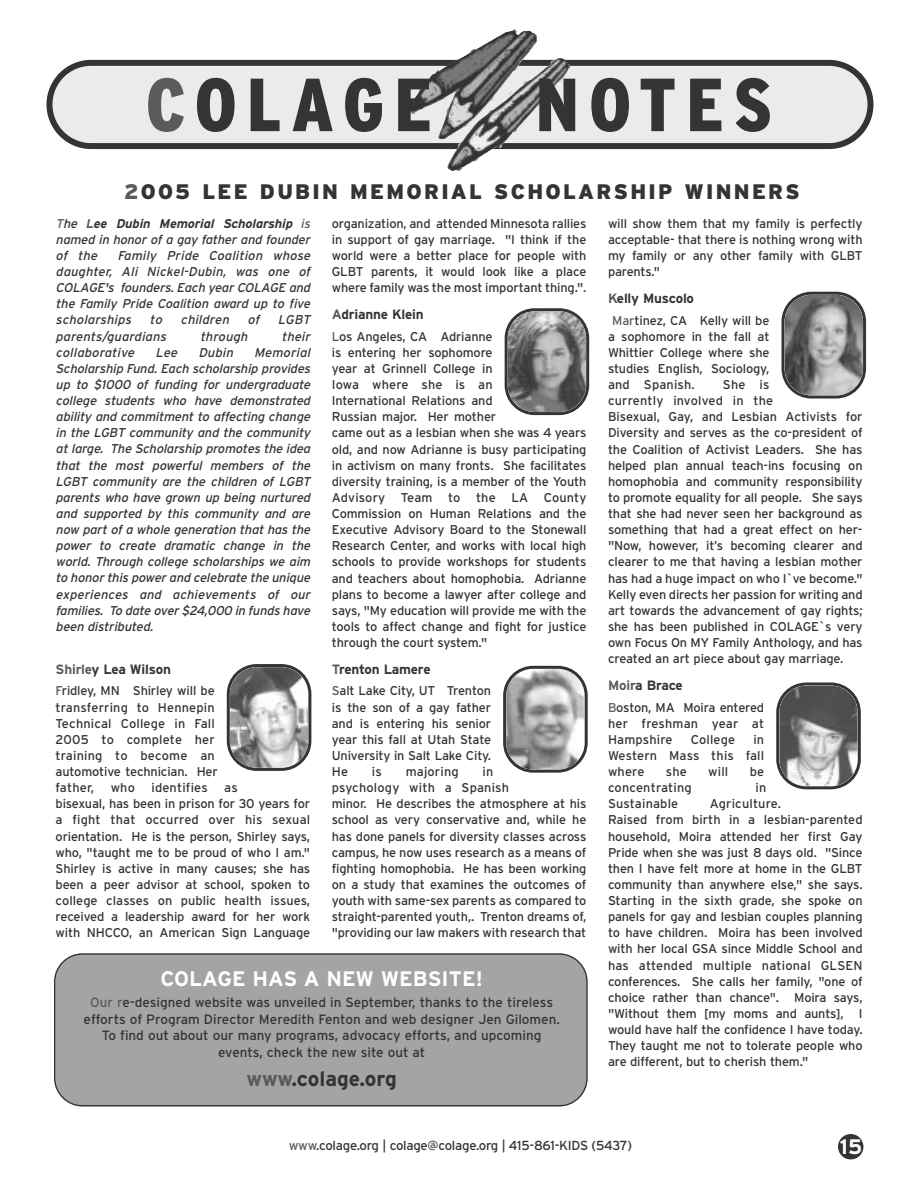
<style>
.page{position:relative;width:918px;height:1188px;background:#fff}
.page>*{position:absolute;margin:0;border:0;box-sizing:border-box;transform-origin:0 0}
.t1{font:900 condensed 75px "Interstate";letter-spacing:.13em;color:#343434}
.t2{font:900 21px "Interstate";letter-spacing:.105em;color:#343434}
.t3{font:700 21px "Interstate";color:#fff}
.t4{font:700 21px "Interstate";color:#343434}
.t5{font:13.5px/16.5px "Interstate";color:#343434;text-align:center}
.t6{font:700 13.5px "Interstate";letter-spacing:-.015em;color:#343434}
.t7{font:13.2px "Interstate";letter-spacing:-.02em;color:#343434}
.t8{font:12.75px/16px "Interstate";letter-spacing:-.015em;color:#343434;text-align:justify}
.t9{font:italic 12.75px/16px "Interstate";letter-spacing:-.015em;color:#343434;text-align:justify}
.t10{font:12.75px/16px "Interstate";letter-spacing:.005em;color:#343434}
.t11{font:12.75px "Interstate";letter-spacing:.015em;color:#343434}
.t12{font:italic 12.75px "Interstate";letter-spacing:.015em;color:#343434}
.s1{color:#5a5b5d}
.s2{font-weight:700;color:#5a5b5d}
.s3{font-weight:700}
</style>
<div class="page">
<div style="left:54px;top:953px;width:534px;height:154px;background:#a4a4a4"></div>
<svg style="left:46px;top:60px;width:827px;height:89px;background:#d2d2d2"></svg>
<img style="left:408px;top:29px;width:162px;height:120px">
<div style="left:838px;top:1134px;width:25px;height:25px;background:#343434;border-radius:50%"></div>
<svg style="left:227px;top:664px;width:84px;height:107px"></svg>
<svg style="left:505px;top:308px;width:84px;height:107px;background:#838383"></svg>
<svg style="left:503px;top:666px;width:85px;height:107px"></svg>
<svg style="left:782px;top:292px;width:84px;height:107px;background:#8a8a8a"></svg>
<svg style="left:776px;top:682px;width:85px;height:107px"></svg>
<h1 class="t1" style="left:146px;top:77px;width:288px"><span class="s1">C</span>OLAGE</h1>
<h1 class="t1" style="left:536px;top:77px;width:238px">NOTES</h1>
<h2 class="t2" style="left:124px;top:184px;width:677px"><span class="s1">2</span>005 LEE DUBIN MEMORIAL SCHOLARSHIP WINNERS</h2>
<p class="t9" style="left:56px;top:216px;width:256px"><span class="s1">T</span>he <span class="s2">L</span><span class="s3">ee Dubin Memorial Scholarship</span> <span class="s1">is </span>named in honor of a gay father and founder of the</p>
<p class="t9" style="left:56px;top:248px;width:256px;text-indent:62px">Family Pride Coalition whose daughter, Ali Nickel-Dubin, was one of COLAGE's founders. Each year COLAGE and the Family Pride Coalition award up to five scholarships</p>
<p class="t9" style="left:150px;top:313px;width:14px">to</p>
<p class="t12" style="left:181px;top:315px;width:50px">children</p>
<p class="t9" style="left:247px;top:313px;width:13px">of</p>
<p class="t9" style="left:278px;top:313px;width:34px">LGBT</p>
<p class="t12" style="left:56px;top:331px;width:112px">parents/guardians</p>
<p class="t12" style="left:200px;top:331px;width:49px">through</p>
<p class="t9" style="left:281px;top:329px;width:30px">their</p>
<p class="t12" style="left:56px;top:347px;width:80px">collaborative</p>
<p class="t9" style="left:155px;top:345px;width:23px">Lee</p>
<p class="t9" style="left:198px;top:345px;width:36px">Dubin</p>
<p class="t9" style="left:56px;top:345px;width:256px;text-indent:198px">Memorial Scholarship Fund. Each scholarship provides up to $1000 of funding for undergraduate college students who have demonstrated ability and commitment to affecting change in the LGBT community and the community at large. The Scholarship promotes the idea that the most powerful members of the LGBT community are the children of LGBT parents who have grown up being nurtured and supported by this community and are now part of a whole generation that has the power to create dramatic change in the world. Through college scholarships we aim to honor this power and celebrate the unique experiences and achievements of our families. To date over $24,000 in funds have been distributed.</p>
<p class="t6" style="left:56px;top:664px;width:117px"><span class="s1">Shirle</span>y Lea Wilson</p>
<p class="t10" style="left:56px;top:684px;width:164px"><span class="s1">F</span>ridley, MN Shirley will be transferring to Hennepin<br>Technical College in Fall<br>2005 to complete her training to become an automotive technician. Her father,</p>
<p class="t8" style="left:111px;top:781px;width:26px">who</p>
<p class="t11" style="left:151px;top:783px;width:58px">identifies</p>
<p class="t8" style="left:56px;top:781px;width:256px;text-align:left;text-indent:169px">as<br>bisexual, has been in prison for 30 years for a fight that occurred over his sexual orientation. He is the person, Shirley says, who, "taught me to be proud of who I am." Shirley is active in many causes; she has been a peer advisor at school, spoken to college classes on public health issues, received a leadership award for her work with NHCCO, an American Sign Language</p>
<p class="t8" style="left:332px;top:217px;width:256px">organization, and attended Minnesota rallies in support of gay marriage. "I think if the world were a better place for people with GLBT parents, it would look like a place where family was the most important thing.".</p>
<p class="t6" style="left:332px;top:309px;width:93px"><span class="s1">A</span>drianne Klein</p>
<p class="t8" style="left:332px;top:329px;width:256px;text-align:left"><span class="s1">L</span>os Angeles, CA Adrianne<br>is entering her sophomore<br>year at Grinnell College in<br>Iowa where she is an<br>International Relations and<br>Russian major. Her mother<br>came out as a lesbian when she was 4 years old, and now Adrianne is busy participating in activism on many fronts. She facilitates diversity training, is a member of the Youth Advisory Team to the LA County Commission on Human Relations and the Executive Advisory Board to the Stonewall Research Center, and works with local high schools to provide workshops for students and teachers about homophobia. Adrianne plans to become a lawyer after college and says, "My education will provide me with the tools to affect change and fight for justice through the court system."</p>
<p class="t6" style="left:332px;top:664px;width:100px"><span class="s1">T</span>renton Lamere</p>
<p class="t8" style="left:332px;top:684px;width:161px"><span class="s1">S</span>alt Lake City, UT Trenton is the son of a gay father and is entering his senior year this fall at Utah State University in Salt Lake City.<br>He</p>
<p class="t8" style="left:332px;top:765px;width:256px;text-align:left;text-indent:151px">in<br>psychology with a Spanish<br>minor. He describes the atmosphere at his school as very conservative and, while he has done panels for diversity classes across campus, he now uses research as a means of fighting homophobia. He has been working on a study that examines the outcomes of youth with same-sex parents as compared to straight-parented youth,. Trenton dreams of, "providing our law makers with research that</p>
<p class="t8" style="left:372px;top:765px;width:11px">is</p>
<p class="t11" style="left:406px;top:767px;width:55px">majoring</p>
<h2 class="t3" style="left:161px;top:970px;width:324px">COLAGE HAS A NEW WEBSITE!</h2>
<p class="t5" style="left:84px;top:996px;width:478px"><span class="s1">Our r</span>e-designed website was unveiled in September, thanks to the tireless efforts of Program Director Meredith Fenton and web designer Jen Gilomen.<br>To find out about our many programs, advocacy efforts, and upcoming events, check the new site out at</p>
<h2 class="t4" style="left:247px;top:1071px;width:152px"><span class="s1">www</span>.colage.org</h2>
<p class="t8" style="left:608px;top:217px;width:256px">will show them that my family is perfectly acceptable- that there is nothing wrong with my family or any other family with GLBT parents."</p>
<p class="t6" style="left:608px;top:293px;width:88px"><span class="s1">K</span>elly Muscolo</p>
<p class="t8" style="left:608px;top:313px;width:163px;text-indent:4px"><span class="s1">Mar</span>tinez, CA Kelly will be a sophomore in the fall at Whittier College where she studies English, Sociology, and Spanish.</p>
<p class="t8" style="left:608px;top:378px;width:256px;text-align:left;text-indent:115px">She is<br>currently involved in the<br>Bisexual, Gay, and Lesbian Activists for Diversity and serves as the co-president of the Coalition of Activist Leaders. She has helped plan annual teach-ins focusing on homophobia and community responsibility to promote equality for all people. She says that she had never seen her background as something that had a great effect on her-"Now, however, it’s becoming clearer and clearer to me that having a lesbian mother has had a huge impact on who I`ve become." Kelly even directs her passion for writing and art towards the advancement of gay rights; she has been published in COLAGE`s very own Focus On MY Family Anthology, and has created an art piece about gay marriage.</p>
<p class="t6" style="left:608px;top:680px;width:76px"><span class="s1">Moir</span>a Brace</p>
<p class="t8" style="left:608px;top:700px;width:158px"><span class="s1">B</span>oston, MA Moira entered her freshman year at Hampshire</p>
<p class="t11" style="left:691px;top:735px;width:46px">College</p>
<p class="t8" style="left:608px;top:733px;width:158px;text-indent:145px">in Western Mass this fall where</p>
<p class="t8" style="left:666px;top:765px;width:23px">she</p>
<p class="t8" style="left:708px;top:765px;width:22px">will</p>
<p class="t8" style="left:750px;top:765px;width:16px">be</p>
<p class="t11" style="left:608px;top:783px;width:85px">concentrating</p>
<p class="t8" style="left:755px;top:781px;width:12px">in</p>
<p class="t11" style="left:608px;top:799px;width:72px">Sustainable</p>
<p class="t8" style="left:608px;top:797px;width:256px;text-align:left;text-indent:102px">Agriculture.<br>Raised from birth in a lesbian-parented household, Moira attended her first Gay Pride when she was just 8 days old. "Since then I have felt more at home in the GLBT community than anywhere else," she says.<br>Starting in the sixth grade, she spoke on panels for gay and lesbian couples planning to have children. Moira has been involved with her local GSA since Middle School and has attended multiple national GLSEN conferences. She calls her family, "one of choice rather than chance". Moira says, "Without them [my moms and aunts], I would have half the confidence I have today.<br>They taught me not to tolerate people who are different, but to cherish them."</p>
<p class="t7" style="left:289px;top:1140px;width:345px"><span class="s1">www</span>.colage.org | colage@colage.org | 415-861-KIDS (5437)</p>
<h2 class="t3" style="left:840px;top:1139px;width:24px">15</h2>
</div>
